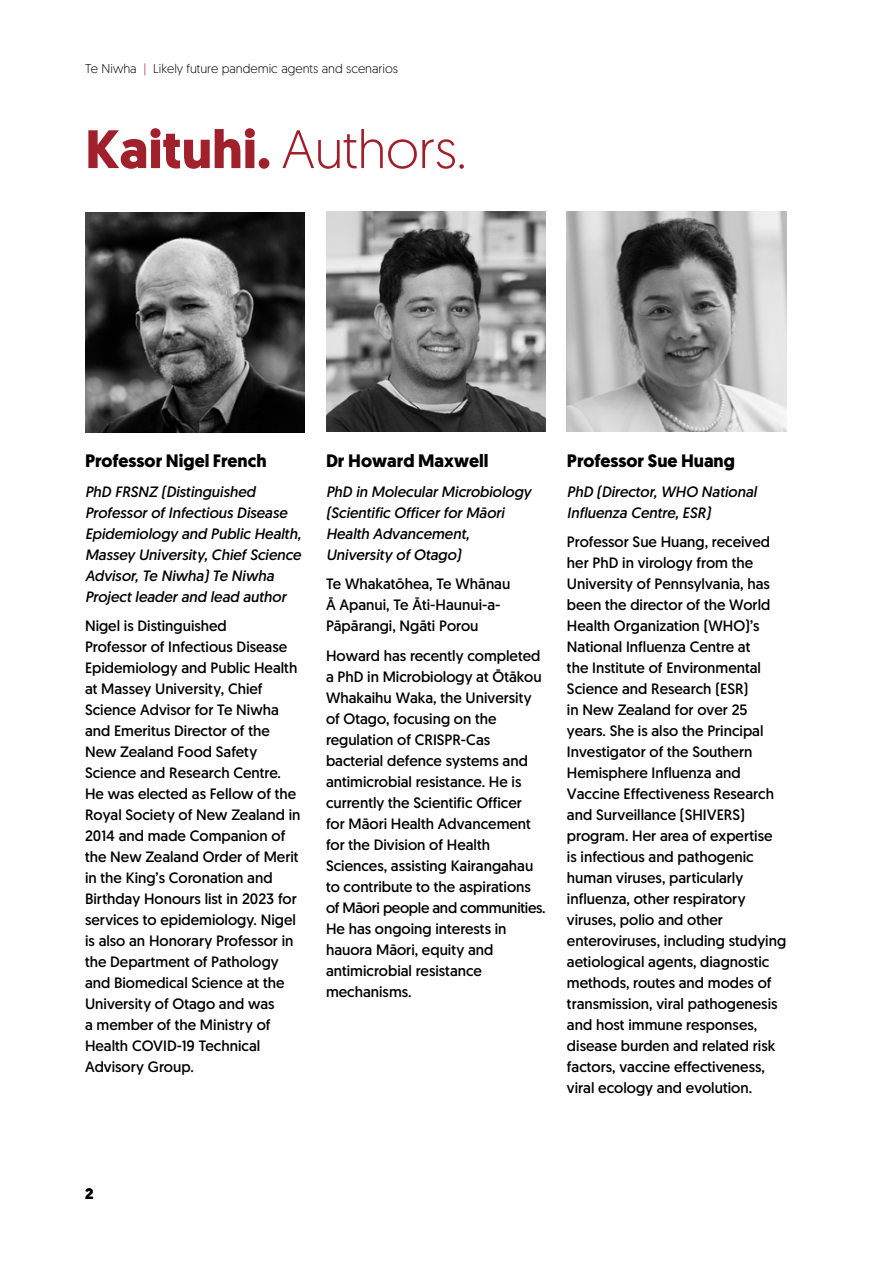
<style>
.page{position:relative;width:893px;height:1263px;background:#fff}
.page>*{position:absolute;margin:0;border:0;box-sizing:border-box;transform-origin:0 0}
.Heading_1__Te_Reo{font:700 54px "Geomanist";color:#a0202c}
.Heading_3{font:700 18px "Geomanist";color:#000}
.Body{font:15px/21px "Geomanist";color:#000}
.Body-2{font:italic 15px/21px "Geomanist";color:#000}
.t1{font:700 15px "Geomanist";color:#000}
.t2{font:300 12.75px "Geomanist";color:#000}
.s1{color:#a0202c}
.s2{font-weight:300}
</style>
<div class="page">
<img style="left:85px;top:213px;width:220px;height:219px">
<img style="left:567px;top:212px;width:220px;height:220px">
<img style="left:326px;top:212px;width:220px;height:220px">
<p class="t2" style="left:85px;top:61px;width:315px">Te Niwha <span class="s1">|</span> Likely future pandemic agents and scenarios</p>
<h2 class="Heading_1__Te_Reo" style="left:85px;top:113px;width:383px">Kaituhi. <span class="s2">Authors.</span></h2>
<h4 class="Heading_3" style="left:85px;top:449px;width:183px">Professor Nigel French</h4>
<p class="Body-2" style="left:85px;top:481px;width:217px">PhD FRSNZ (Distinguished<br>Professor of Infectious Disease<br>Epidemiology and Public Health,<br>Massey University, Chief Science<br>Advisor, Te Niwha) Te Niwha<br>Project leader and lead author</p>
<p class="Body" style="left:85px;top:615px;width:217px">Nigel is Distinguished<br>Professor of Infectious Disease<br>Epidemiology and Public Health at Massey University, Chief<br>Science Advisor for Te Niwha and Emeritus Director of the<br>New Zealand Food Safety<br>Science and Research Centre.<br>He was elected as Fellow of the<br>Royal Society of New Zealand in<br>2014 and made Companion of the New Zealand Order of Merit in the King’s Coronation and<br>Birthday Honours list in 2023 for services to epidemiology. Nigel is also an Honorary Professor in the Department of Pathology and Biomedical Science at the<br>University of Otago and was<br>a member of the Ministry of<br>Health COVID-19 Technical<br>Advisory Group.</p>
<h4 class="Heading_3" style="left:326px;top:449px;width:164px">Dr Howard Maxwell</h4>
<p class="Body-2" style="left:326px;top:481px;width:207px">PhD in Molecular Microbiology (Scientific Officer for Māori<br>Health Advancement,<br>University of Otago)</p>
<p class="Body" style="left:326px;top:573px;width:186px">Te Whakatōhea, Te Whānau<br>Ā Apanui, Te Āti-Haunui-a-<br>Pāpārangi, Ngāti Porou</p>
<p class="Body" style="left:326px;top:645px;width:221px">Howard has recently completed a PhD in Microbiology at Ōtākou<br>Whakaihu Waka, the University of Otago, focusing on the regulation of CRISPR-Cas bacterial defence systems and antimicrobial resistance. He is currently the Scientific Officer<br>for Māori Health Advancement for the Division of Health<br>Sciences, assisting Kairangahau to contribute to the aspirations of Māori people and communities.<br>He has ongoing interests in hauora Māori, equity and antimicrobial resistance mechanisms.</p>
<h4 class="Heading_3" style="left:567px;top:449px;width:170px">Professor Sue Huang</h4>
<p class="Body-2" style="left:567px;top:481px;width:191px">PhD (Director, WHO National<br>Influenza Centre, ESR)</p>
<p class="Body" style="left:567px;top:531px;width:221px">Professor Sue Huang, received her PhD in virology from the<br>University of Pennsylvania, has been the director of the World<br>Health Organization (WHO)’s<br>National Influenza Centre at<br>the Institute of Environmental<br>Science and Research (ESR)<br>in New Zealand for over 25 years. She is also the Principal<br>Investigator of the Southern<br>Hemisphere Influenza and<br>Vaccine Effectiveness Research and Surveillance (SHIVERS) program. Her area of expertise<br>is infectious and pathogenic human viruses, particularly influenza, other respiratory viruses, polio and other enteroviruses, including studying aetiological agents, diagnostic methods, routes and modes of transmission, viral pathogenesis and host immune responses, disease burden and related risk factors, vaccine effectiveness, viral ecology and evolution.</p>
<p class="t1" style="left:85px;top:1184px;width:10px">2</p>
</div>
